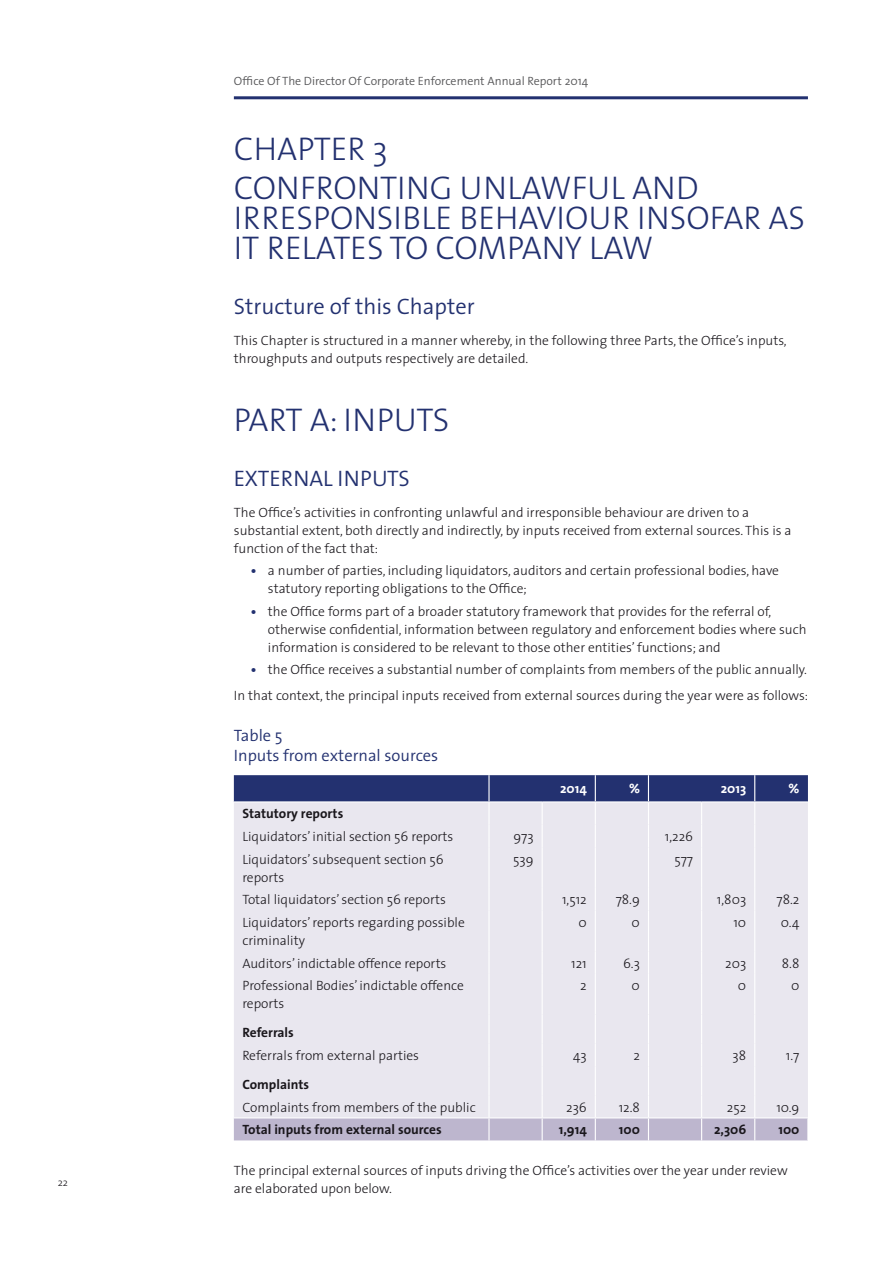
<style>
.page{position:relative;width:893px;height:1263px;background:#fff}
.page>*{position:absolute;margin:0;border:0;box-sizing:border-box;transform-origin:0 0}
.H0{font:300 33px/30px "The Sans";color:#233170}
.H2_0B4{font:300 22.5px "The Sans";color:#233170}
.t1{font:300 16.5px/19.5px "The Sans";color:#233170}
.Body{font:300 13.5px/18px "The Sans";color:#1a171c}
.Body_8-4{font:300 13.5px/18px "The Sans";color:#1a171c}
.Body_after_Table{font:300 13.5px/18px "The Sans";color:#1a171c}
.Body-2{font:700 13.5px "The Sans";color:#1a171c}
.Body-3{font:700 13.5px "The Sans";color:#fff}
.t2{font:300 12px "The Sans";color:#58585a}
.t3{font:300 10.5px "The Sans";color:#1a171c}
.s1{font-weight:700;color:#233170}
</style>
<div class="page">
<div style="left:234px;top:847px;width:574px;height:167px;background:#e9e7ef"></div>
<svg style="left:234px;top:775px;width:574px;height:72px;background:#a2a6c1"></svg>
<hr style="left:488px;top:847px;width:2px;height:41px;background:#fff">
<hr style="left:542px;top:847px;width:1px;height:41px;background:#fff">
<hr style="left:595px;top:847px;width:1px;height:41px;background:#fff">
<hr style="left:648px;top:847px;width:1px;height:41px;background:#fff">
<hr style="left:701px;top:847px;width:1px;height:41px;background:#fff">
<hr style="left:754px;top:847px;width:1px;height:41px;background:#fff">
<hr style="left:488px;top:888px;width:2px;height:22px;background:#fff">
<svg style="left:542px;top:888px;width:1px;height:22px"></svg>
<svg style="left:595px;top:888px;width:1px;height:22px"></svg>
<svg style="left:648px;top:888px;width:1px;height:22px"></svg>
<svg style="left:701px;top:888px;width:1px;height:22px"></svg>
<svg style="left:754px;top:888px;width:1px;height:22px"></svg>
<hr style="left:488px;top:910px;width:2px;height:41px;background:#fff">
<hr style="left:542px;top:910px;width:1px;height:41px;background:#fff">
<hr style="left:595px;top:910px;width:1px;height:41px;background:#fff">
<hr style="left:648px;top:910px;width:1px;height:41px;background:#fff">
<hr style="left:701px;top:910px;width:1px;height:41px;background:#fff">
<hr style="left:754px;top:910px;width:1px;height:41px;background:#fff">
<hr style="left:488px;top:951px;width:2px;height:23px;background:#fff">
<svg style="left:542px;top:951px;width:1px;height:23px"></svg>
<svg style="left:595px;top:951px;width:1px;height:23px"></svg>
<svg style="left:648px;top:951px;width:1px;height:23px"></svg>
<svg style="left:701px;top:951px;width:1px;height:23px"></svg>
<svg style="left:754px;top:951px;width:1px;height:23px"></svg>
<hr style="left:488px;top:974px;width:2px;height:40px;background:#fff">
<hr style="left:542px;top:974px;width:1px;height:40px;background:#fff">
<hr style="left:595px;top:974px;width:1px;height:40px;background:#fff">
<hr style="left:648px;top:974px;width:1px;height:40px;background:#fff">
<hr style="left:701px;top:974px;width:1px;height:40px;background:#fff">
<hr style="left:754px;top:974px;width:1px;height:40px;background:#fff">
<svg style="left:234px;top:1014px;width:574px;height:126px;background:#e2dfe9"></svg>
<hr style="left:234px;top:96px;width:574px;height:3px;background:#233170">
<p class="t3" style="left:58px;top:1173px;width:12px">22</p>
<p class="t2" style="left:234px;top:71px;width:356px">Office Of The Director Of Corporate Enforcement Annual Report 2014</p>
<p class="H0" style="left:234px;top:133px;width:155px">CHAPTER 3</p>
<h1 class="H0" style="left:234px;top:172px;width:573px">CONFRONTING UNLAWFUL AND<br>IRRESPONSIBLE BEHAVIOUR INSOFAR AS<br>IT RELATES TO COMPANY LAW</h1>
<p class="H2_0B4" style="left:234px;top:288px;width:242px">Structure of this Chapter</p>
<p class="Body" style="left:234px;top:331px;width:554px">This Chapter is structured in a manner whereby, in the following three Parts, the Office’s inputs, throughputs and outputs respectively are detailed.</p>
<h1 class="H0" style="left:234px;top:404px;width:217px">PART A: INPUTS</h1>
<p class="H2_0B4" style="left:234px;top:460px;width:177px">EXTERNAL INPUTS</p>
<p class="Body" style="left:234px;top:503px;width:559px">The Office’s activities in confronting unlawful and irresponsible behaviour are driven to a substantial extent, both directly and indirectly, by inputs received from external sources. This is a function of the fact that:</p>
<p class="Body_8-4" style="left:268px;top:561px;width:513px;text-indent:-17px"><span class="s1">•</span> a number of parties, including liquidators, auditors and certain professional bodies, have statutory reporting obligations to the Office;</p>
<p class="Body_8-4" style="left:268px;top:602px;width:540px;text-indent:-17px"><span class="s1">•</span> the Office forms part of a broader statutory framework that provides for the referral of, otherwise confidential, information between regulatory and enforcement bodies where such information is considered to be relevant to those other entities’ functions; and</p>
<p class="Body_8-4" style="left:251px;top:660px;width:557px"><span class="s1">•</span> the Office receives a substantial number of complaints from members of the public annually.</p>
<p class="Body" style="left:234px;top:686px;width:576px">In that context, the principal inputs received from external sources during the year were as follows:</p>
<h3 class="t1" style="left:234px;top:725px;width:206px">Table 5<br>Inputs from external sources</h3>
<p class="Body-3" style="left:560px;top:777px;width:28px">2014</p>
<p class="Body-3" style="left:629px;top:777px;width:12px">%</p>
<p class="Body-3" style="left:721px;top:777px;width:27px">2013</p>
<p class="Body-3" style="left:788px;top:777px;width:12px">%</p>
<p class="Body-2" style="left:242px;top:802px;width:102px">Statutory reports</p>
<p class="Body" style="left:242px;top:827px;width:213px">Liquidators’ initial section 56 reports</p>
<p class="Body" style="left:513px;top:827px;width:22px">973</p>
<p class="Body" style="left:665px;top:827px;width:30px">1,226</p>
<p class="Body" style="left:242px;top:849px;width:203px">Liquidators’ subsequent section 56 reports</p>
<p class="Body" style="left:513px;top:849px;width:22px">539</p>
<p class="Body" style="left:674px;top:849px;width:20px">577</p>
<p class="Body" style="left:242px;top:890px;width:205px">Total liquidators’ section 56 reports</p>
<p class="Body" style="left:562px;top:890px;width:26px">1,512</p>
<p class="Body" style="left:616px;top:890px;width:26px">78.9</p>
<p class="Body" style="left:717px;top:890px;width:31px">1,803</p>
<p class="Body" style="left:776px;top:890px;width:24px">78.2</p>
<p class="Body" style="left:242px;top:913px;width:224px">Liquidators’ reports regarding possible criminality</p>
<p class="Body" style="left:578px;top:913px;width:10px">0</p>
<p class="Body" style="left:632px;top:913px;width:10px">0</p>
<p class="Body" style="left:733px;top:913px;width:14px">10</p>
<p class="Body" style="left:781px;top:913px;width:20px">0.4</p>
<p class="Body" style="left:242px;top:953px;width:206px">Auditors’ indictable offence reports</p>
<p class="Body" style="left:571px;top:953px;width:17px">121</p>
<p class="Body" style="left:623px;top:953px;width:18px">6.3</p>
<p class="Body" style="left:725px;top:953px;width:23px">203</p>
<p class="Body" style="left:782px;top:953px;width:19px">8.8</p>
<p class="Body" style="left:242px;top:976px;width:223px">Professional Bodies’ indictable offence reports</p>
<p class="Body" style="left:580px;top:976px;width:8px">2</p>
<p class="Body" style="left:632px;top:976px;width:10px">0</p>
<p class="Body" style="left:738px;top:976px;width:10px">0</p>
<p class="Body" style="left:791px;top:976px;width:10px">0</p>
<p class="Body-2" style="left:242px;top:1021px;width:53px">Referrals</p>
<p class="Body" style="left:242px;top:1046px;width:178px">Referrals from external parties</p>
<p class="Body" style="left:573px;top:1046px;width:15px">43</p>
<p class="Body" style="left:633px;top:1046px;width:8px">2</p>
<p class="Body" style="left:733px;top:1046px;width:15px">38</p>
<p class="Body" style="left:786px;top:1046px;width:15px">1.7</p>
<p class="Body-2" style="left:242px;top:1073px;width:68px">Complaints</p>
<p class="Body" style="left:242px;top:1097px;width:235px">Complaints from members of the public</p>
<p class="Body" style="left:566px;top:1097px;width:22px">236</p>
<p class="Body" style="left:619px;top:1097px;width:23px">12.8</p>
<p class="Body" style="left:727px;top:1097px;width:21px">252</p>
<p class="Body" style="left:776px;top:1097px;width:25px">10.9</p>
<p class="Body-2" style="left:242px;top:1118px;width:201px">Total inputs from external sources</p>
<p class="Body-2" style="left:559px;top:1118px;width:30px">1,914</p>
<p class="Body-2" style="left:619px;top:1118px;width:23px">100</p>
<p class="Body-2" style="left:714px;top:1118px;width:34px">2,306</p>
<p class="Body-2" style="left:778px;top:1118px;width:23px">100</p>
<p class="Body_after_Table" style="left:234px;top:1161px;width:555px">The principal external sources of inputs driving the Office’s activities over the year under review are elaborated upon below.</p>
</div>
